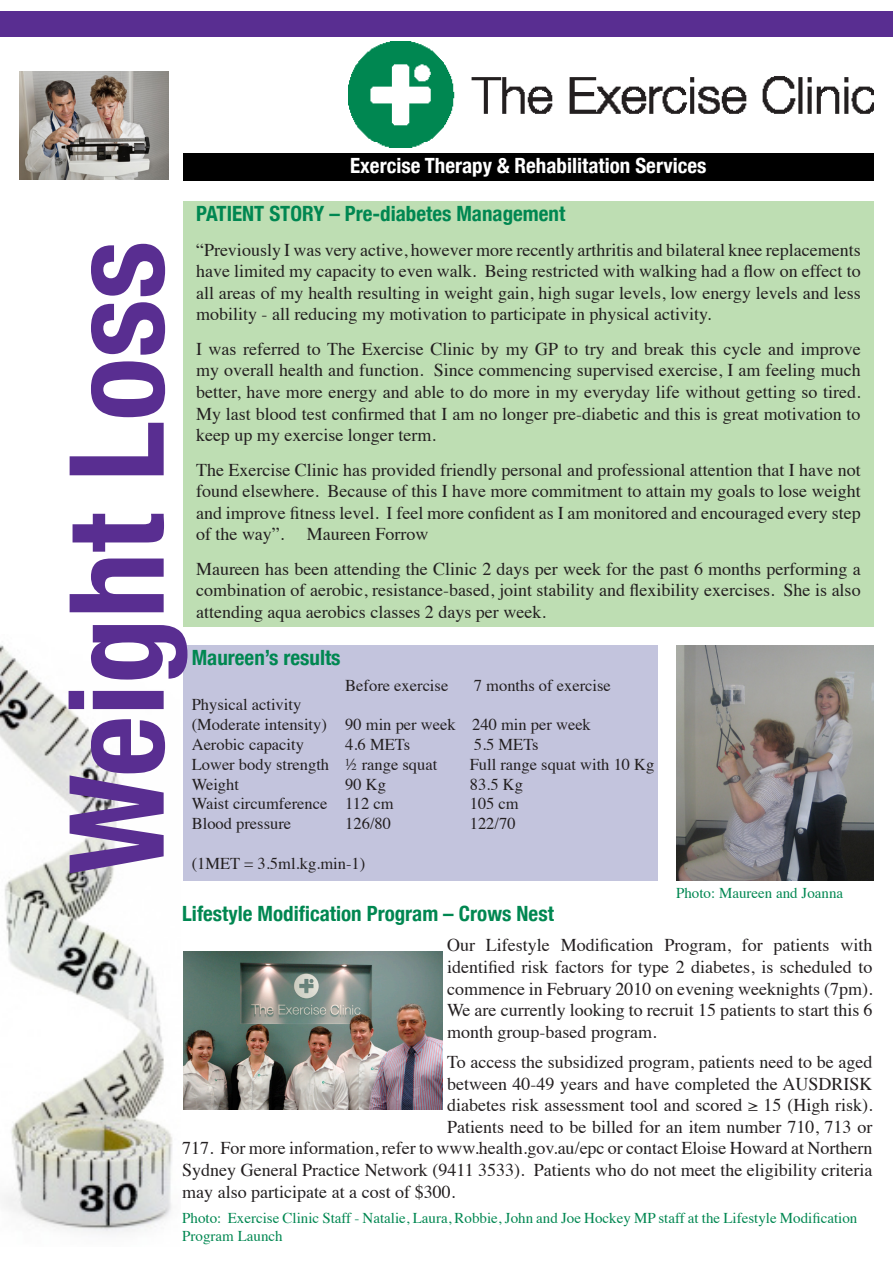
<style>
.page{position:relative;width:893px;height:1263px;background:#fff}
.page>*{position:absolute;margin:0;border:0;box-sizing:border-box;transform-origin:0 0}
.t1{font:700 condensed 131.7px "Helvetica Neue";color:#592e91}
.t2{font:700 condensed 21px "Helvetica Neue";color:#008751}
.t3{font:700 condensed 21px "Helvetica Neue";color:#fff}
.t4{font:18px/21.6px "Times";color:#231f20;text-align:justify}
.t5{font:16.5px "Times";color:#231f20}
.t6{font:15px/18px "Times";color:#008751}
</style>
<div class="page">
<div style="left:183px;top:201px;width:690px;height:425px;background:#bedeb3"></div>
<div style="left:183px;top:645px;width:475px;height:236px;background:#c3c4dd"></div>
<img style="left:0;top:645px;width:173px;height:588px">
<img style="left:348px;top:42px;width:525px;height:106px">
<div style="left:183px;top:153px;width:690px;height:27px;background:#000"></div>
<div style="left:0;top:11px;width:893px;height:26px;background:#592e91"></div>
<img style="left:676px;top:645px;width:197px;height:236px">
<img style="left:184px;top:951px;width:259px;height:159px">
<img style="left:19px;top:72px;width:149px;height:107px">
<p class="t3" style="left:350px;top:153px;width:358px">Exercise Therapy &amp; Rehabilitation Services</p>
<p class="t2" style="left:196px;top:201px;width:371px">PATIENT STORY – Pre-diabetes Management</p>
<p class="t4" style="left:196px;top:237px;width:666px">“Previously I was very active, however more recently arthritis and bilateral knee replacements have limited my capacity to even walk. Being restricted with walking had a flow on effect to all areas of my health resulting in weight gain, high sugar levels, low energy levels and less mobility - all reducing my motivation to participate in physical activity.</p>
<p class="t4" style="left:196px;top:336px;width:666px">I was referred to The Exercise Clinic by my GP to try and break this cycle and improve my overall health and function. Since commencing supervised exercise, I am feeling much better, have more energy and able to do more in my everyday life without getting so tired.<br>My last blood test confirmed that I am no longer pre-diabetic and this is great motivation to keep up my exercise longer term.</p>
<p class="t4" style="left:196px;top:457px;width:666px">The Exercise Clinic has provided friendly personal and professional attention that I have not found elsewhere. Because of this I have more commitment to attain my goals to lose weight and improve fitness level. I feel more confident as I am monitored and encouraged every step of the way”.</p>
<p class="t1" style="left:37px;top:874px;width:635px;rotate:-90deg">Weight Loss</p>
<p class="t4" style="left:307px;top:522px;width:123px">Maureen Forrow</p>
<p class="t4" style="left:196px;top:556px;width:666px">Maureen has been attending the Clinic 2 days per week for the past 6 months performing a combination of aerobic, resistance-based, joint stability and flexibility exercises. She is also attending aqua aerobics classes 2 days per week.</p>
<p class="t2" style="left:192px;top:645px;width:150px">Maureen’s results</p>
<p class="t5" style="left:345px;top:670px;width:105px">Before exercise</p>
<p class="t5" style="left:474px;top:670px;width:138px">7 months of exercise</p>
<p class="t5" style="left:192px;top:689px;width:111px">Physical activity</p>
<p class="t5" style="left:192px;top:709px;width:401px">(Moderate intensity) 90 min per week 240 min per week</p>
<p class="t5" style="left:192px;top:729px;width:114px">Aerobic capacity</p>
<p class="t5" style="left:345px;top:729px;width:66px">4.6 METs</p>
<p class="t5" style="left:474px;top:729px;width:66px">5.5 METs</p>
<p class="t5" style="left:192px;top:749px;width:247px">Lower body strength ½ range squat</p>
<p class="t5" style="left:470px;top:749px;width:186px">Full range squat with 10 Kg</p>
<p class="t5" style="left:192px;top:769px;width:49px">Weight</p>
<p class="t5" style="left:345px;top:769px;width:42px">90 Kg</p>
<p class="t5" style="left:470px;top:769px;width:55px">83.5 Kg</p>
<p class="t5" style="left:192px;top:788px;width:203px">Waist circumference 112 cm</p>
<p class="t5" style="left:470px;top:788px;width:51px">105 cm</p>
<p class="t5" style="left:192px;top:808px;width:101px">Blood pressure</p>
<p class="t5" style="left:345px;top:808px;width:47px">126/80</p>
<p class="t5" style="left:470px;top:808px;width:47px">122/70</p>
<p class="t5" style="left:192px;top:848px;width:175px">(1MET = 3.5ml.kg.min-1)</p>
<p class="t6" style="left:676px;top:882px;width:169px">Photo: Maureen and Joanna</p>
<p class="t2" style="left:182px;top:901px;width:373px">Lifestyle Modification Program – Crows Nest</p>
<p class="t4" style="left:447px;top:933px;width:427px">Our Lifestyle Modification Program, for patients with identified risk factors for type 2 diabetes, is scheduled to commence in February 2010 on evening weeknights (7pm).<br>We are currently looking to recruit 15 patients to start this 6 month group-based program.</p>
<p class="t4" style="left:447px;top:1049px;width:427px">To access the subsidized program, patients need to be aged</p>
<p class="t4" style="left:447px;top:1071px;width:427px">between 40-49 years and have completed the AUSDRISK</p>
<p class="t4" style="left:447px;top:1093px;width:427px">diabetes risk assessment tool and scored ≥ 15 (High risk).</p>
<p class="t4" style="left:447px;top:1114px;width:427px">Patients need to be billed for an item number 710, 713 or</p>
<p class="t4" style="left:182px;top:1136px;width:692px">717. For more information, refer to www.health.gov.au/epc or contact Eloise Howard at Northern</p>
<p class="t4" style="left:182px;top:1157px;width:692px">Sydney General Practice Network (9411 3533). Patients who do not meet the eligibility criteria</p>
<p class="t4" style="left:182px;top:1179px;width:274px">may also participate at a cost of $300.</p>
<p class="t6" style="left:182px;top:1207px;width:677px">Photo: Exercise Clinic Staff - Natalie, Laura, Robbie, John and Joe Hockey MP staff at the Lifestyle Modification<br>Program Launch</p>
</div>
